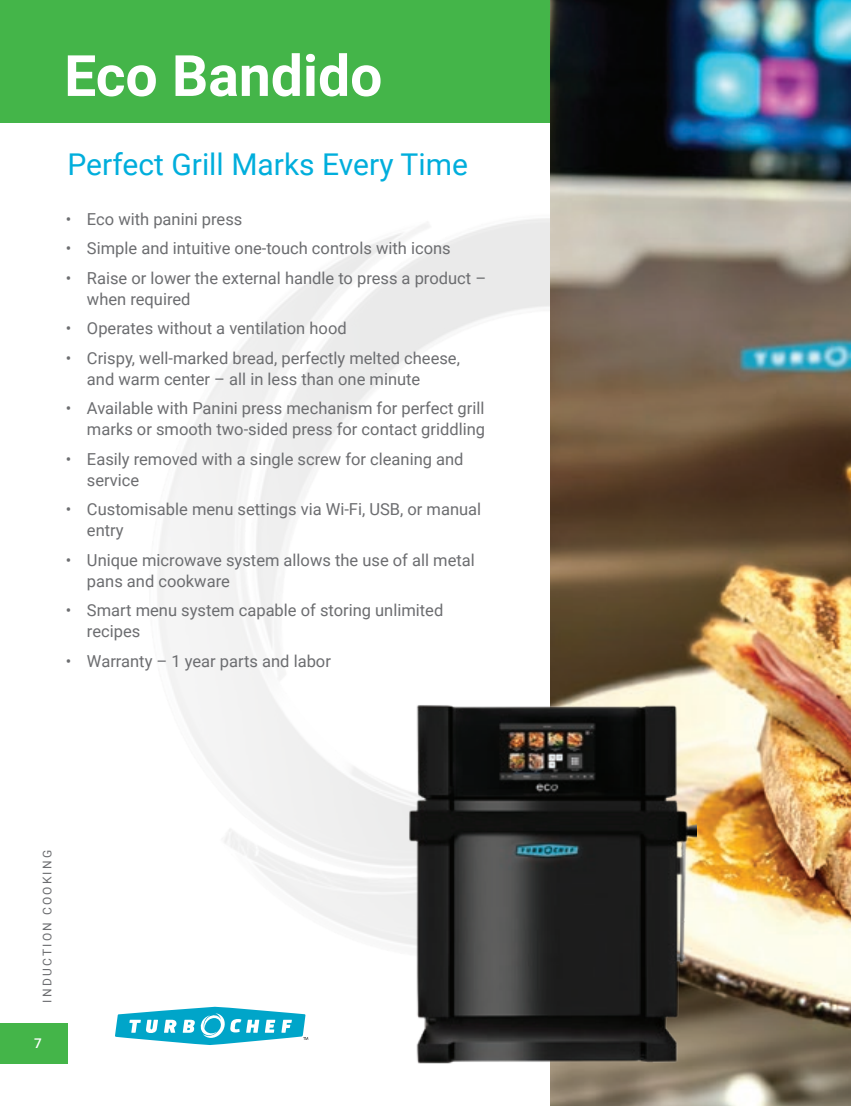
<style>
.page{position:relative;width:851px;height:1106px;background:#fff}
.page>*{position:absolute;margin:0;border:0;box-sizing:border-box;transform-origin:0 0}
.t1{font:700 57px "Roboto";color:#fff}
.t2{font:30px "Roboto";color:#00aedc}
.t3{font:16.5px/21px "Roboto";color:#6c6d70}
.t4{font:500 13.5px "Roboto";color:#fff}
.t5{font:12px "Roboto";letter-spacing:.185em;color:#6c6d70}
</style>
<div class="page">
<div style="left:0;top:1022px;width:67px;height:41px;background:#44b549"></div>
<svg style="left:115px;top:1006px;width:193px;height:39px"></svg>
<div style="left:0;top:0;width:850px;height:123px;background:#44b549"></div>
<img style="left:550px;top:0;width:300px;height:1106px">
<img style="left:405px;top:704px;width:291px;height:359px">
<h1 class="t1" style="left:64px;top:36px;width:319px">Eco Bandido</h1>
<h2 class="t2" style="left:67px;top:144px;width:402px">Perfect Grill Marks Every Time</h2>
<p class="t3" style="left:66px;top:208px;width:178px">• Eco with panini press</p>
<p class="t3" style="left:66px;top:237px;width:386px">• Simple and intuitive one-touch controls with icons</p>
<p class="t3" style="left:87px;top:267px;width:400px;text-indent:-21px">• Raise or lower the external handle to press a product – when required</p>
<p class="t3" style="left:66px;top:317px;width:282px">• Operates without a ventilation hood</p>
<p class="t3" style="left:87px;top:347px;width:374px;text-indent:-21px">• Crispy, well-marked bread, perfectly melted cheese, and warm center – all in less than one minute</p>
<p class="t3" style="left:66px;top:397px;width:421px;text-align:right">• Available with Panini press mechanism for perfect grill marks or smooth two-sided press for contact griddling</p>
<p class="t3" style="left:87px;top:448px;width:378px;text-indent:-21px">• Easily removed with a single screw for cleaning and service</p>
<p class="t3" style="left:87px;top:498px;width:396px;text-indent:-21px">• Customisable menu settings via Wi-Fi, USB, or manual entry</p>
<p class="t3" style="left:87px;top:549px;width:389px;text-indent:-21px">• Unique microwave system allows the use of all metal pans and cookware</p>
<p class="t3" style="left:87px;top:599px;width:358px;text-indent:-21px">• Smart menu system capable of storing unlimited recipes</p>
<p class="t3" style="left:66px;top:650px;width:267px">• Warranty – 1 year parts and labor</p>
<p class="t5" style="left:39px;top:1002px;width:154px;rotate:-90deg">INDUCTION COOKING</p>
<p class="t4" style="left:34px;top:1034px;width:9px">7</p>
</div>
